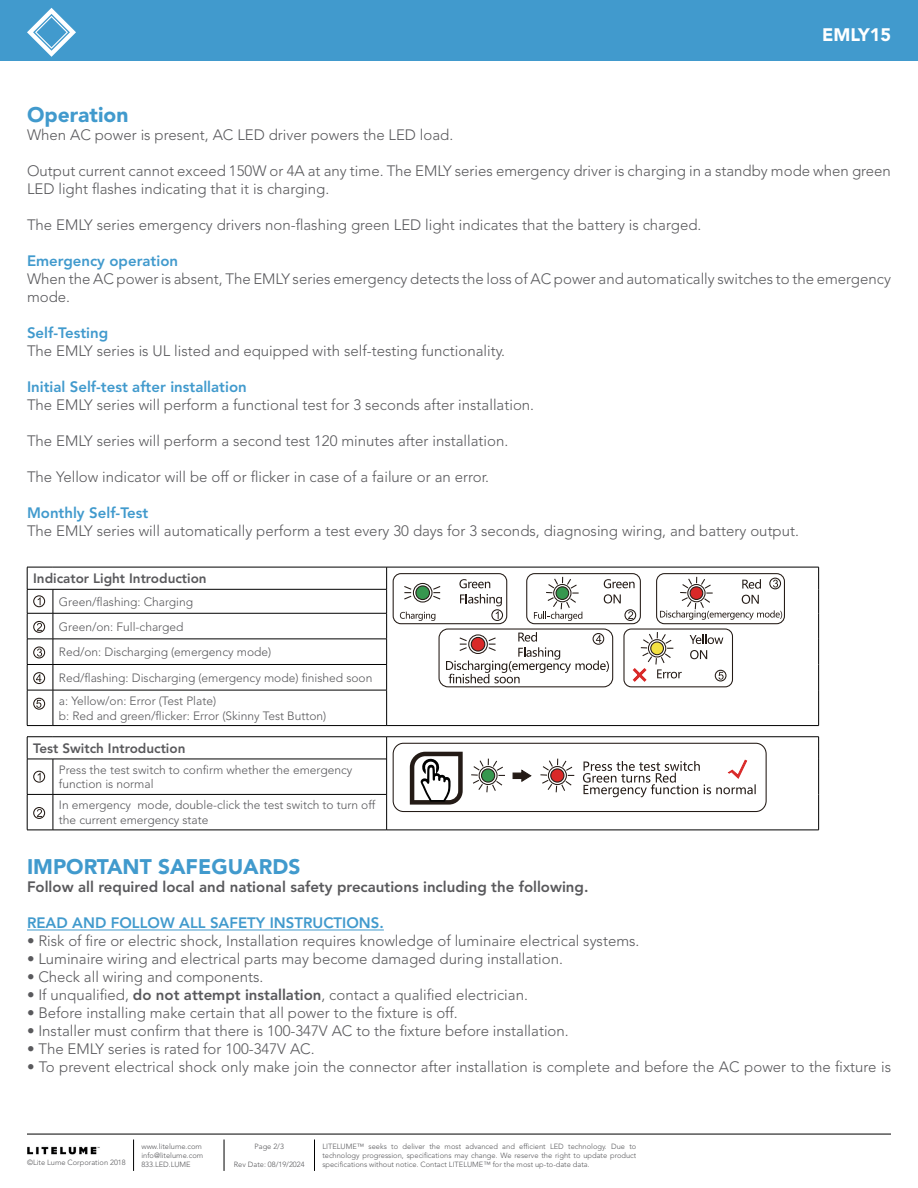
<style>
.page{position:relative;width:918px;height:1188px;background:#fff}
.page>*{position:absolute;margin:0;border:0;box-sizing:border-box;transform-origin:0 0}
.t1{font:900 21px "Avenir LT Std";color:#419acd}
.t2{font:900 18px "Avenir LT Std";color:#fff}
.t3{font:300 15px/18px "Avenir LT Std";color:#59595c}
.t4{font:800 15px "Avenir LT Std";color:#419acd}
.t5{font:800 15px "Avenir LT Std";color:#59595c}
.t6{font:800 13.5px "Avenir LT Std";color:#59595c}
.t7{font:300 12px/25.3px "Avenir LT Std";color:#59595c}
.t8{font:300 7.5px/9px "Avenir LT Std";color:#59595c;text-align:justify}
.s1{font-weight:800}
</style>
<div class="page">
<div style="left:0;top:0;width:918px;height:60px;background:#419acd"></div>
<svg style="left:27px;top:8px;width:49px;height:49px"></svg>
<img style="left:27px;top:1146px;width:73px;height:9px">
<hr style="left:27px;top:1134px;width:864px;height:1px;background:#000">
<hr style="left:133px;top:1140px;width:1px;height:31px;background:#000">
<hr style="left:224px;top:1140px;width:1px;height:31px;background:#000">
<hr style="left:314px;top:1140px;width:1px;height:31px;background:#000">
<hr style="left:27px;top:930px;width:357px;height:1px;background:#419acd">
<hr style="left:53px;top:567px;width:334px;height:1px;background:#000">
<hr style="left:53px;top:589px;width:334px;height:1px;background:#000">
<hr style="left:53px;top:613px;width:334px;height:1px;background:#000">
<hr style="left:53px;top:639px;width:334px;height:1px;background:#000">
<hr style="left:53px;top:664px;width:334px;height:1px;background:#000">
<svg style="left:386px;top:567px;width:1px;height:123px"></svg>
<hr style="left:27px;top:690px;width:1px;height:35px;background:#000">
<hr style="left:53px;top:690px;width:334px;height:1px;background:#000">
<hr style="left:53px;top:690px;width:1px;height:35px;background:#000">
<hr style="left:386px;top:690px;width:1px;height:35px;background:#000">
<svg style="left:27px;top:725px;width:26px;height:1px"></svg>
<hr style="left:53px;top:725px;width:334px;height:1px;background:#000">
<hr style="left:387px;top:567px;width:432px;height:1px;background:#000">
<svg style="left:818px;top:567px;width:1px;height:123px"></svg>
<hr style="left:818px;top:690px;width:1px;height:35px;background:#000">
<hr style="left:387px;top:725px;width:432px;height:1px;background:#000">
<svg style="left:392px;top:573px;width:393px;height:115px"></svg>
<svg style="left:400px;top:576px;width:382px;height:107px"></svg>
<svg style="left:27px;top:567px;width:27px;height:124px"></svg>
<div style="left:33px;top:698px;width:12px;height:12px;border:1px solid #241b16;border-radius:50%"></div>
<svg style="left:36px;top:700px;width:5px;height:8px"></svg>
<hr style="left:53px;top:736px;width:334px;height:1px;background:#000">
<svg style="left:27px;top:736px;width:26px;height:24px"></svg>
<hr style="left:27px;top:759px;width:1px;height:35px;background:#000">
<hr style="left:53px;top:759px;width:334px;height:1px;background:#000">
<hr style="left:53px;top:759px;width:1px;height:35px;background:#000">
<svg style="left:27px;top:794px;width:26px;height:1px"></svg>
<hr style="left:27px;top:795px;width:1px;height:35px;background:#000">
<hr style="left:53px;top:794px;width:334px;height:1px;background:#000">
<hr style="left:53px;top:795px;width:1px;height:35px;background:#000">
<svg style="left:27px;top:830px;width:26px;height:1px"></svg>
<hr style="left:53px;top:830px;width:334px;height:1px;background:#000">
<hr style="left:387px;top:736px;width:432px;height:1px;background:#000">
<svg style="left:818px;top:737px;width:1px;height:22px"></svg>
<hr style="left:818px;top:759px;width:1px;height:35px;background:#000">
<hr style="left:386px;top:794px;width:1px;height:36px;background:#000">
<hr style="left:818px;top:794px;width:1px;height:36px;background:#000">
<hr style="left:387px;top:830px;width:432px;height:1px;background:#000">
<svg style="left:386px;top:737px;width:381px;height:76px"></svg>
<div style="left:33px;top:771px;width:12px;height:12px;border:1px solid #241b16;border-radius:50%"></div>
<svg style="left:38px;top:773px;width:3px;height:8px"></svg>
<div style="left:33px;top:807px;width:12px;height:12px;border:1px solid #241b16;border-radius:50%"></div>
<svg style="left:37px;top:809px;width:5px;height:8px"></svg>
<p class="t2" style="left:822px;top:23px;width:70px">EMLY15</p>
<h1 class="t1" style="left:27px;top:102px;width:103px">Operation</h1>
<p class="t3" style="left:27px;top:126px;width:428px">When AC power is present, AC LED driver powers the LED load.</p>
<p class="t3" style="left:27px;top:162px;width:865px">Output current cannot exceed 150W or 4A at any time. The EMLY series emergency driver is charging in a standby mode when green<br>LED light flashes indicating that it is charging.</p>
<p class="t3" style="left:27px;top:216px;width:676px">The EMLY series emergency drivers non-flashing green LED light indicates that the battery is charged.</p>
<p class="t4" style="left:27px;top:252px;width:153px">Emergency operation</p>
<p class="t3" style="left:27px;top:270px;width:865px">When the AC power is absent, The EMLY series emergency detects the loss of AC power and automatically switches to the emergency mode.</p>
<p class="t4" style="left:27px;top:324px;width:83px">Self-Testing</p>
<p class="t3" style="left:27px;top:342px;width:480px">The EMLY series is UL listed and equipped with self-testing functionality.</p>
<p class="t4" style="left:27px;top:378px;width:221px">Initial Self-test after installation</p>
<p class="t3" style="left:27px;top:396px;width:509px">The EMLY series will perform a functional test for 3 seconds after installation.</p>
<p class="t3" style="left:27px;top:432px;width:483px">The EMLY series will perform a second test 120 minutes after installation.</p>
<p class="t3" style="left:27px;top:468px;width:464px">The Yellow indicator will be off or flicker in case of a failure or an error.</p>
<p class="t4" style="left:27px;top:504px;width:123px">Monthly Self-Test</p>
<p class="t3" style="left:27px;top:522px;width:774px">The EMLY series will automatically perform a test every 30 days for 3 seconds, diagnosing wiring, and battery output.</p>
<p class="t6" style="left:33px;top:571px;width:175px">Indicator Light Introduction</p>
<p class="t7" style="left:59px;top:589px;width:315px">Green/flashing: Charging<br>Green/on: Full-charged<br>Red/on: Discharging (emergency mode)<br>Red/flashing: Discharging (emergency mode) finished soon</p>
<p class="t7" style="left:59px;top:694px;width:269px;line-height:14.4px">a: Yellow/on: Error (Test Plate)<br>b: Red and green/flicker: Error (Skinny Test Button)</p>
<p class="t6" style="left:33px;top:740px;width:154px">Test Switch Introduction</p>
<p class="t7" style="left:59px;top:763px;width:295px;line-height:14.4px">Press the test switch to confirm whether the emergency function is normal</p>
<p class="t7" style="left:59px;top:798px;width:318px;line-height:14.4px">In emergency mode, double-click the test switch to turn off the current emergency state</p>
<h1 class="t1" style="left:27px;top:854px;width:275px">IMPORTANT SAFEGUARDS</h1>
<p class="t5" style="left:27px;top:878px;width:563px">Follow all required local and national safety precautions including the following.</p>
<p class="t4" style="left:27px;top:914px;width:358px">READ AND FOLLOW ALL SAFETY INSTRUCTIONS.</p>
<p class="t3" style="left:27px;top:932px;width:614px">• Risk of fire or electric shock, Installation requires knowledge of luminaire electrical systems.</p>
<p class="t3" style="left:27px;top:950px;width:537px">• Luminaire wiring and electrical parts may become damaged during installation.</p>
<p class="t3" style="left:27px;top:968px;width:238px">• Check all wiring and components.</p>
<p class="t3" style="left:27px;top:986px;width:502px">• If unqualified, <span class="s1">do not attempt installation</span>, contact a qualified electrician.</p>
<p class="t3" style="left:27px;top:1004px;width:432px">• Before installing make certain that all power to the fixture is off.</p>
<p class="t3" style="left:27px;top:1022px;width:543px">• Installer must confirm that there is 100-347V AC to the fixture before installation.</p>
<p class="t3" style="left:27px;top:1040px;width:289px">• The EMLY series is rated for 100-347V AC.</p>
<p class="t3" style="left:27px;top:1058px;width:866px">• To prevent electrical shock only make join the connector after installation is complete and before the AC power to the fixture is</p>
<p class="t8" style="left:141px;top:1142px;width:63px;text-align:left">www.litelume.com info@litelume.com<br>833.LED.LUME</p>
<p class="t8" style="left:255px;top:1142px;width:31px">Page 2/3</p>
<p class="t8" style="left:27px;top:1158px;width:100px">©Lite Lume Corporation 2018</p>
<p class="t8" style="left:234px;top:1160px;width:72px">Rev Date: 08/19/2024</p>
<p class="t8" style="left:322px;top:1142px;width:316px">LITELUME™ seeks to deliver the most advanced and efficient LED technology. Due to technology progression, specifications may change. We reserve the right to update product specifications without notice. Contact LITELUME™ for the most up-to-date data.</p>
</div>
